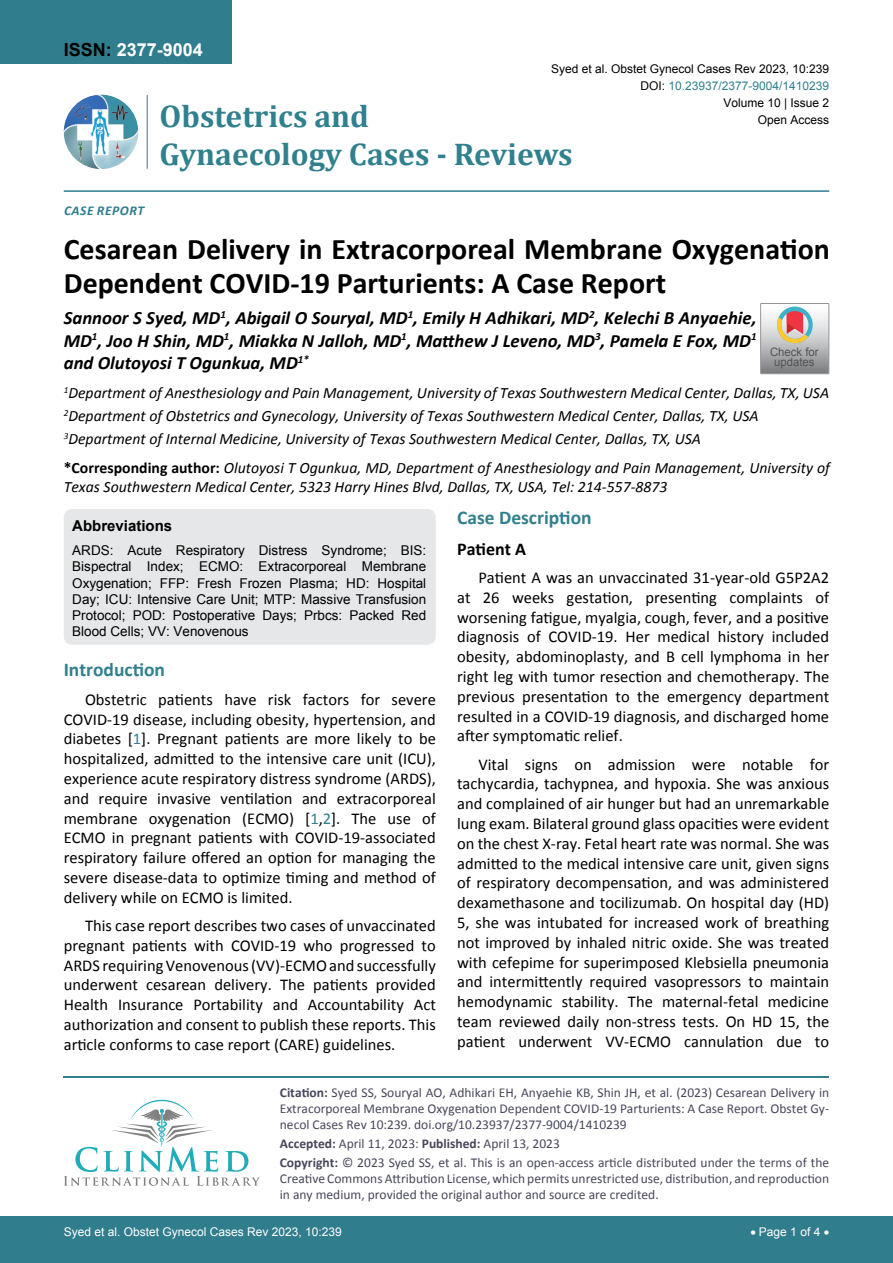
<style>
.page{position:relative;width:893px;height:1263px;background:#fff}
.page>*{position:absolute;margin:0;border:0;box-sizing:border-box;transform-origin:0 0}
.t1{font:700 31.5px/37.8px "Cambria";color:#30808d}
.t2{font:700 30px/34.5px "Calibri";color:#000}
.t3{font:700 19.5px "Calibri";color:#30808d}
.t4{font:italic 700 18.75px/22.5px "Calibri";color:#000;text-align:justify}
.t5{font:700 18px "Arial";color:#fff}
.t6{font:700 18px "Calibri";color:#000}
.t7{font:16.5px/19.8px "Calibri";color:#000;text-align:justify}
.t8{font:italic 15.75px/23.1px "Calibri";color:#000}
.t9{font:700 15px "Arial";color:#000}
.t10{font:13.5px/16.2px "Calibri";color:#47475c}
.t11{font:13.5px/16.2px "Arial";color:#000;text-align:justify}
.t12{font:italic 700 13.5px "Calibri";color:#307d8d}
.t13{font:12px "Arial";color:#000}
.t14{font:12px "Arial";color:#fff}
.t15{font:12px "Arial";color:#30808d}
.t16{font:11.7px/10.1px "Arial";color:#535353;text-align:center}
.s1{color:#000}
.s2{font-weight:700;font-style:normal}
.s3{color:#30808d}
.s4{font-weight:700}
</style>
<div class="page">
<hr style="left:64px;top:1076px;width:765px;height:2px;background:#30808d">
<svg style="left:64px;top:1100px;width:196px;height:86px"></svg>
<div style="left:0;top:1217px;width:893px;height:46px;background:#307d8d"></div>
<div style="left:0;top:0;width:231px;height:64px;background:#307d8d"></div>
<hr style="left:64px;top:190px;width:765px;height:2px;background:#307d8d">
<img style="left:64px;top:95px;width:74px;height:74px;border-radius:37px">
<hr style="left:147px;top:95px;width:1px;height:74px;background:#307d8d">
<div style="left:64px;top:509px;width:372px;height:136px;background:#e6e7e8;border-radius:9px"></div>
<svg style="left:761px;top:303px;width:68px;height:71px;background:#bdb6b3"></svg>
<p class="t5" style="left:64px;top:38px;width:141px"><span class="s1">ISSN:</span> 2377-9004</p>
<p class="t12" style="left:64px;top:202px;width:17px">Case</p>
<p class="t12" style="left:97px;top:202px;width:18px">Report</p>
<p class="t13" style="left:551px;top:60px;width:280px">Syed et al. Obstet Gynecol Cases Rev 2023, 10:239</p>
<p class="t13" style="left:723px;top:95px;width:107px">Volume 10 | Issue 2</p>
<p class="t15" style="left:640px;top:78px;width:190px"><span class="s1">DOI:</span> 10.23937/2377-9004/1410239</p>
<h1 class="t1" style="left:160px;top:96px;width:415px">Obstetrics and<br>Gynaecology Cases - Reviews</h1>
<p class="t13" style="left:758px;top:112px;width:73px">Open Access</p>
<h2 class="t2" style="left:64px;top:231px;width:768px">Cesarean Delivery in Extracorporeal Membrane Oxygenation<br>Dependent COVID-19 Parturients: A Case Report</h2>
<p class="t4" style="left:64px;top:307px;width:694px">Sannoor S Syed, MD<sup>1</sup>, Abigail O Souryal, MD<sup>1</sup>, Emily H Adhikari, MD<sup>2</sup>, Kelechi B Anyaehie, MD<sup>1</sup>, Joo H Shin, MD<sup>1</sup>, Miakka N Jalloh, MD<sup>1</sup>, Matthew J Leveno, MD<sup>3</sup>, Pamela E Fox, MD<sup>1 </sup>and Olutoyosi T Ogunkua, MD<sup>1*</sup></p>
<p class="t8" style="left:64px;top:381px;width:767px"><sup>1</sup>Department of Anesthesiology and Pain Management, University of Texas Southwestern Medical Center, Dallas, TX, USA<br><sup>2</sup>Department of Obstetrics and Gynecology, University of Texas Southwestern Medical Center, Dallas, TX, USA<br><sup>3</sup>Department of Internal Medicine, University of Texas Southwestern Medical Center, Dallas, TX, USA</p>
<p class="t16" style="left:770px;top:347px;width:50px">Check for updates</p>
<p class="t8" style="left:64px;top:458px;width:768px;line-height:18.9px"><span class="s2">*Corresponding author:</span> Olutoyosi T Ogunkua, MD, Department of Anesthesiology and Pain Management, University of<br>Texas Southwestern Medical Center, 5323 Harry Hines Blvd, Dallas, TX, USA, Tel: 214-557-8873</p>
<p class="t9" style="left:72px;top:515px;width:102px">Abbreviations</p>
<p class="t11" style="left:72px;top:543px;width:355px">ARDS: Acute Respiratory Distress Syndrome; BIS:<br>Bispectral Index; ECMO: Extracorporeal Membrane Oxygenation; FFP: Fresh Frozen Plasma; HD: Hospital Day; ICU: Intensive Care Unit; MTP: Massive Transfusion Protocol; POD: Postoperative Days; Prbcs: Packed Red Blood Cells; VV: Venovenous</p>
<p class="t3" style="left:64px;top:657px;width:103px">Introduction</p>
<p class="t7" style="left:64px;top:689px;width:374px;text-indent:21px">Obstetric patients have risk factors for severe COVID-19 disease, including obesity, hypertension, and diabetes [<span class="s3">1</span>]. Pregnant patients are more likely to be hospitalized, admitted to the intensive care unit (ICU), experience acute respiratory distress syndrome (ARDS), and require invasive ventilation and extracorporeal membrane oxygenation (ECMO) [<span class="s3">1</span>,<span class="s3">2</span>]. The use of ECMO in pregnant patients with COVID-19-associated respiratory failure offered an option for managing the severe disease-data to optimize timing and method of delivery while on ECMO is limited.</p>
<p class="t7" style="left:64px;top:916px;width:374px;text-indent:21px">This case report describes two cases of unvaccinated pregnant patients with COVID-19 who progressed to ARDS requiring Venovenous (VV)-ECMO and successfully underwent cesarean delivery. The patients provided Health Insurance Portability and Accountability Act authorization and consent to publish these reports. This article conforms to case report (CARE) guidelines.</p>
<p class="t3" style="left:457px;top:505px;width:136px">Case Description</p>
<p class="t6" style="left:457px;top:537px;width:70px">Patient A</p>
<p class="t7" style="left:457px;top:568px;width:374px;text-indent:21px">Patient A was an unvaccinated 31-year-old G5P2A2 at 26 weeks gestation, presenting complaints of worsening fatigue, myalgia, cough, fever, and a positive diagnosis of COVID-19. Her medical history included obesity, abdominoplasty, and B cell lymphoma in her right leg with tumor resection and chemotherapy. The previous presentation to the emergency department resulted in a COVID-19 diagnosis, and discharged home after symptomatic relief.</p>
<p class="t7" style="left:457px;top:754px;width:374px;text-indent:21px">Vital signs on admission were notable for tachycardia, tachypnea, and hypoxia. She was anxious and complained of air hunger but had an unremarkable lung exam. Bilateral ground glass opacities were evident on the chest X-ray. Fetal heart rate was normal. She was admitted to the medical intensive care unit, given signs of respiratory decompensation, and was administered dexamethasone and tocilizumab. On hospital day (HD)<br>5, she was intubated for increased work of breathing not improved by inhaled nitric oxide. She was treated with cefepime for superimposed Klebsiella pneumonia and intermittently required vasopressors to maintain hemodynamic stability. The maternal-fetal medicine team reviewed daily non-stress tests. On HD 15, the patient underwent VV-ECMO cannulation due to</p>
<p class="t10" style="left:280px;top:1084px;width:551px;text-align:justify"><span class="s4">Citation:</span> Syed SS, Souryal AO, Adhikari EH, Anyaehie KB, Shin JH, et al. (2023) Cesarean Delivery in Extracorporeal Membrane Oxygenation Dependent COVID-19 Parturients: A Case Report. Obstet Gy&shy;necol Cases Rev 10:239. doi.org/10.23937/2377-9004/1410239</p>
<p class="t10" style="left:280px;top:1134px;width:551px;line-height:18.6px"><span class="s4">Accepted:</span> April 11, 2023: <span class="s4">Published:</span> April 13, 2023<br><span class="s4">Copyright:</span> © 2023 Syed SS, et al. This is an open-access article distributed under the terms of the</p>
<p class="t10" style="left:280px;top:1170px;width:551px">Creative Commons Attribution License, which permits unrestricted use, distribution, and reproduction in any medium, provided the original author and source are credited.</p>
<p class="t14" style="left:64px;top:1223px;width:280px">Syed et al. Obstet Gynecol Cases Rev 2023, 10:239</p>
<p class="t14" style="left:750px;top:1223px;width:80px">• Page 1 of 4 •</p>
</div>
